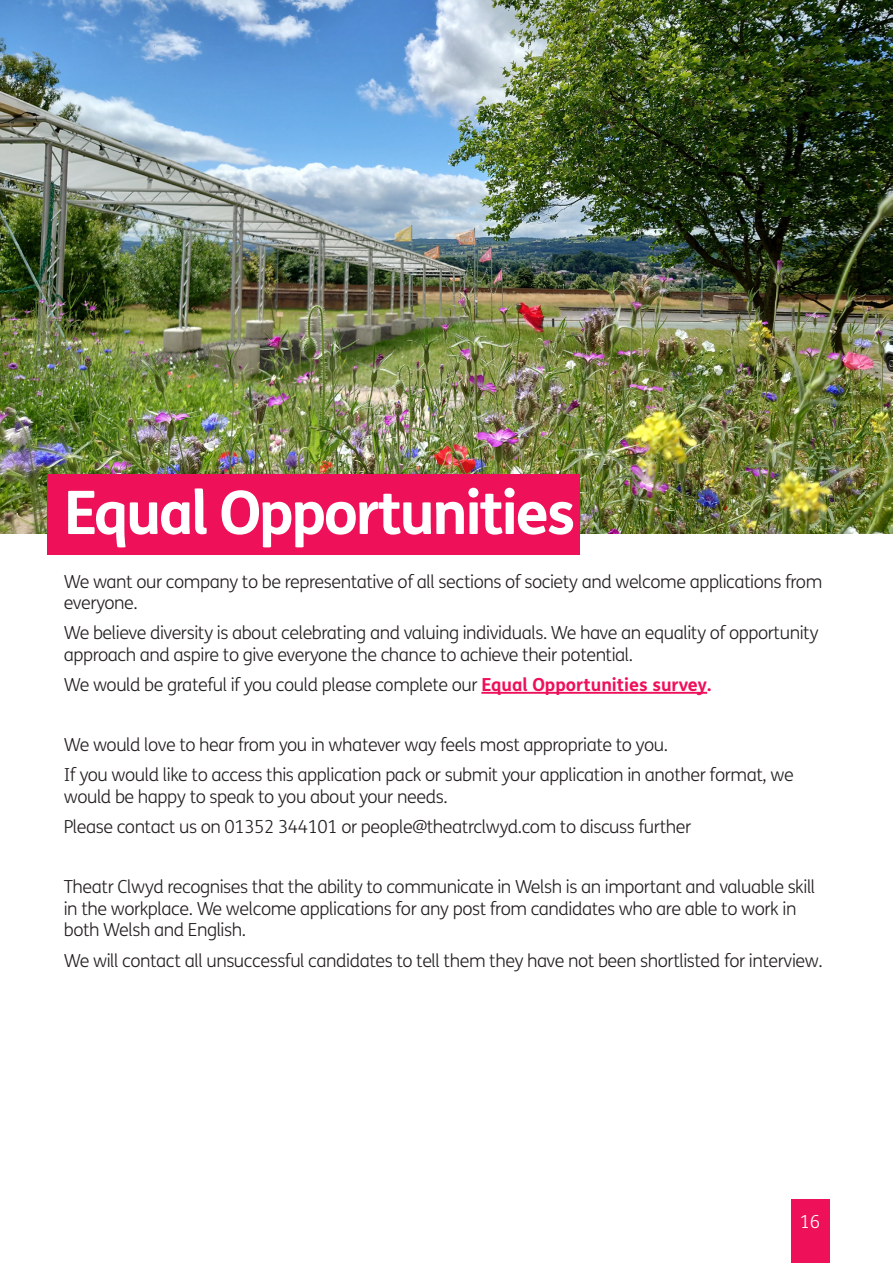
<style>
.page{position:relative;width:893px;height:1263px;background:#fff}
.page>*{position:absolute;margin:0;border:0;box-sizing:border-box;transform-origin:0 0}
.No_Spacing{font:700 60px "FS Me";letter-spacing:-.04em;color:#fff}
.No_Spacing-2{font:300 18px/21.6px "FS Me";letter-spacing:-.025em;color:#231f20}
.t1{font:300 18px "FS Me";color:#fff}
.s1{font-weight:700;color:#ee1059}
</style>
<div class="page">
<div style="left:791px;top:1199px;width:38px;height:64px;background:#ee1059"></div>
<img style="left:0;top:0;width:893px;height:534px">
<hr style="left:481px;top:692px;width:226px;height:2px;background:#ee1059">
<div style="left:47px;top:474px;width:533px;height:81px;background:#ee1059"></div>
<p class="No_Spacing" style="left:64px;top:466px;width:513px">Equal Opportunities</p>
<p class="No_Spacing-2" style="left:64px;top:570px;width:760px">We want our company to be representative of all sections of society and welcome applications from everyone.</p>
<p class="No_Spacing-2" style="left:64px;top:622px;width:756px">We believe diversity is about celebrating and valuing individuals. We have an equality of opportunity approach and aspire to give everyone the chance to achieve their potential.</p>
<p class="No_Spacing-2" style="left:64px;top:673px;width:649px">We would be grateful if you could please complete our <span class="s1">Equal Opportunities survey.</span></p>
<p class="No_Spacing-2" style="left:64px;top:734px;width:606px">We would love to hear from you in whatever way feels most appropriate to you.</p>
<p class="No_Spacing-2" style="left:64px;top:764px;width:731px">If you would like to access this application pack or submit your application in another format, we would be happy to speak to you about your needs.</p>
<p class="No_Spacing-2" style="left:64px;top:815px;width:629px">Please contact us on 01352 344101 or people@theatrclwyd.com to discuss further</p>
<p class="No_Spacing-2" style="left:64px;top:876px;width:753px">Theatr Clwyd recognises that the ability to communicate in Welsh is an important and valuable skill in the workplace. We welcome applications for any post from candidates who are able to work in both Welsh and English.</p>
<p class="No_Spacing-2" style="left:64px;top:949px;width:761px">We will contact all unsuccessful candidates to tell them they have not been shortlisted for interview.</p>
<p class="t1" style="left:800px;top:1209px;width:22px">16</p>
</div>
